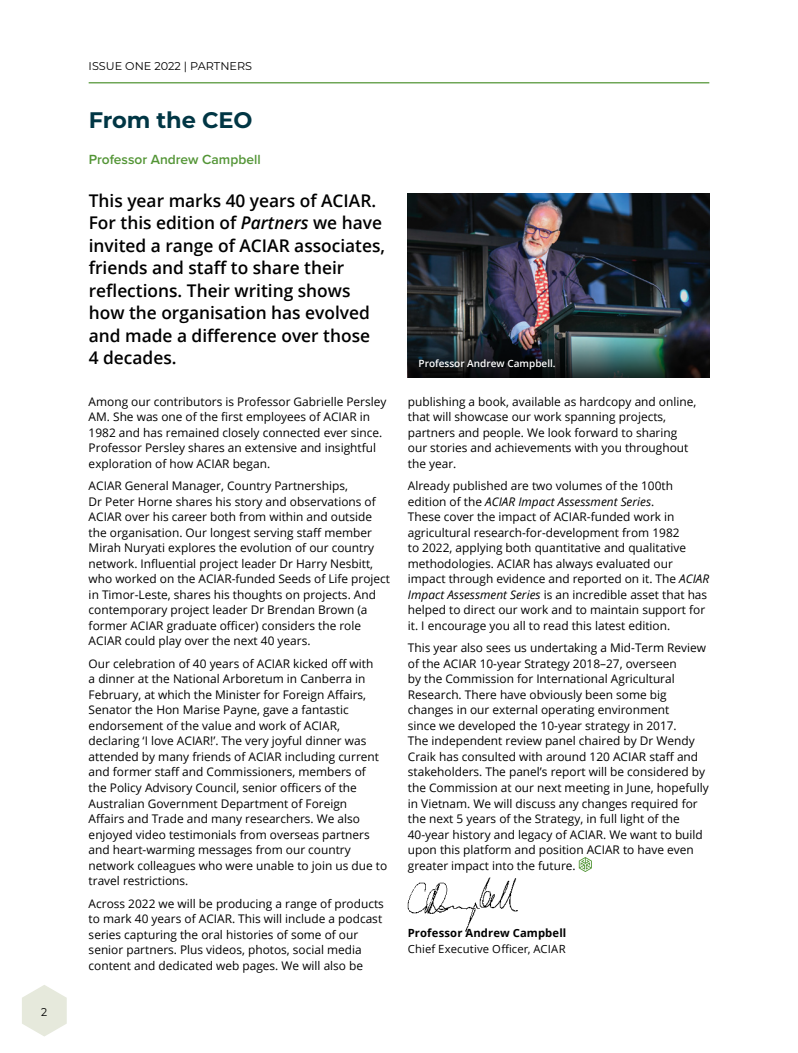
<style>
.page{position:relative;width:798px;height:1053px;background:#fff}
.page>*{position:absolute;margin:0;border:0;box-sizing:border-box;transform-origin:0 0}
.From_the_CEO{font:700 22.5px "Montserrat";letter-spacing:-.005em;color:#003644}
.Intro{font:600 17.5px/22.5px "Open Sans";color:#000}
.Author{font:600 13.75px "Proxima Nova";color:#539536}
.Body{font:11.88px/15.5px "Open Sans";color:#000}
.t1{font:11.25px/15.6px "Open Sans";letter-spacing:.015em;color:#000}
.t2{font:11.25px "Montserrat";color:#000}
.t3{font:11.25px "Montserrat";color:#000;scale:.95 1}
.t4{font:600 10px "Open Sans";color:#fff}
.s1{font-style:italic}
.s2{font-weight:700}
</style>
<div class="page">
<hr style="left:89px;top:82px;width:620px;height:1px;background:#539536">
<img style="left:407px;top:877px;width:111px;height:55px">
<img style="left:408px;top:193px;width:301px;height:141px">
<svg style="left:578px;top:857px;width:13px;height:15px"></svg>
<img style="left:408px;top:334px;width:301px;height:43px">
<svg style="left:22px;top:985px;width:45px;height:51px"></svg>
<p class="t3" style="left:41px;top:1004px;width:8px">2</p>
<p class="t2" style="left:89px;top:59px;width:165px">ISSUE ONE 2022 | PARTNERS</p>
<p class="From_the_CEO" style="left:89px;top:104px;width:165px">From the CEO</p>
<p class="Author" style="left:89px;top:149px;width:173px">Professor Andrew Campbell</p>
<p class="Intro" style="left:89px;top:188px;width:298px">This year marks 40 years of ACIAR.<br>For this edition of <span class="s1">Partners</span> we have invited a range of ACIAR associates, friends and staff to share their reflections. Their writing shows how the organisation has evolved and made a difference over those<br>4 decades.</p>
<p class="Body" style="left:89px;top:393px;width:299px">Among our contributors is Professor Gabrielle Persley AM. She was one of the first employees of ACIAR in 1982 and has remained closely connected ever since.<br>Professor Persley shares an extensive and insightful exploration of how ACIAR began.</p>
<p class="Body" style="left:89px;top:478px;width:303px">ACIAR General Manager, Country Partnerships,<br>Dr Peter Horne shares his story and observations of ACIAR over his career both from within and outside the organisation. Our longest serving staff member Mirah Nuryati explores the evolution of our country network. Influential project leader Dr Harry Nesbitt, who worked on the ACIAR-funded Seeds of Life project in Timor-Leste, shares his thoughts on projects. And contemporary project leader Dr Brendan Brown (a former ACIAR graduate officer) considers the role ACIAR could play over the next 40 years.</p>
<p class="Body" style="left:89px;top:655px;width:300px">Our celebration of 40 years of ACIAR kicked off with<br>a dinner at the National Arboretum in Canberra in February, at which the Minister for Foreign Affairs, Senator the Hon Marise Payne, gave a fantastic endorsement of the value and work of ACIAR, declaring ‘I love ACIAR!’. The very joyful dinner was attended by many friends of ACIAR including current and former staff and Commissioners, members of<br>the Policy Advisory Council, senior officers of the Australian Government Department of Foreign<br>Affairs and Trade and many researchers. We also enjoyed video testimonials from overseas partners and heart-warming messages from our country network colleagues who were unable to join us due to travel restrictions.</p>
<p class="Body" style="left:89px;top:895px;width:296px">Across 2022 we will be producing a range of products to mark 40 years of ACIAR. This will include a podcast series capturing the oral histories of some of our senior partners. Plus videos, photos, social media content and dedicated web pages. We will also be</p>
<p class="t4" style="left:418px;top:356px;width:139px">Professor Andrew Campbell.</p>
<p class="Body" style="left:407px;top:393px;width:290px">publishing a book, available as hardcopy and online, that will showcase our work spanning projects, partners and people. We look forward to sharing our stories and achievements with you throughout the year.</p>
<p class="Body" style="left:407px;top:478px;width:303px">Already published are two volumes of the 100th edition of the <span class="s1">ACIAR Impact Assessment Series</span>.<br>These cover the impact of ACIAR-funded work in agricultural research-for-development from 1982<br>to 2022, applying both quantitative and qualitative methodologies. ACIAR has always evaluated our impact through evidence and reported on it. The <span class="s1">ACIAR Impact Assessment Series</span> is an incredible asset that has helped to direct our work and to maintain support for it. I encourage you all to read this latest edition.</p>
<p class="Body" style="left:407px;top:640px;width:302px">This year also sees us undertaking a Mid-Term Review of the ACIAR 10-year Strategy 2018–27, overseen<br>by the Commission for International Agricultural Research. There have obviously been some big changes in our external operating environment<br>since we developed the 10-year strategy in 2017.<br>The independent review panel chaired by Dr Wendy Craik has consulted with around 120 ACIAR staff and stakeholders. The panel’s report will be considered by the Commission at our next meeting in June, hopefully in Vietnam. We will discuss any changes required for the next 5 years of the Strategy, in full light of the 40-year history and legacy of ACIAR. We want to build upon this platform and position ACIAR to have even greater impact into the future.</p>
<p class="t1" style="left:407px;top:925px;width:160px"><span class="s2">Professor Andrew Campbell<br></span>Chief Executive Officer, ACIAR</p>
</div>
